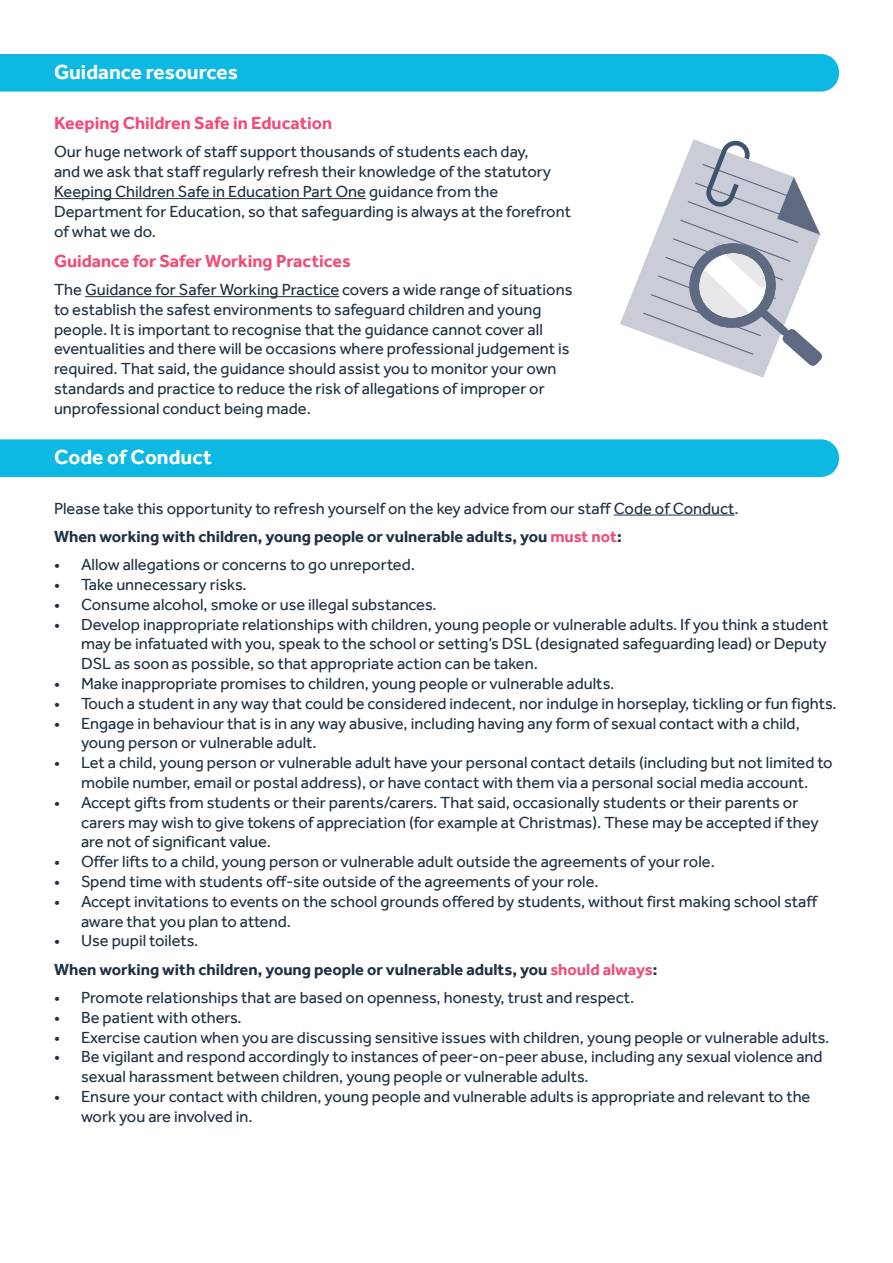
<style>
.page{position:relative;width:893px;height:1263px;background:#fff}
.page>*{position:absolute;margin:0;border:0;box-sizing:border-box;transform-origin:0 0}
.t1{font:700 21px "Effra";color:#fff}
.t2{font:700 18px "Effra";color:#f04c77}
.t3{font:16.5px/19.8px "Effra";color:#203144}
.t4{font:700 16.5px "Effra";color:#203144}
.s1{color:#f04c77}
</style>
<div class="page">
<div style="left:0;top:54px;width:839px;height:38px;background:#0db9e3"></div>
<hr style="left:54px;top:198px;width:312px;height:1px;background:#203144">
<hr style="left:85px;top:296px;width:254px;height:1px;background:#203144">
<div style="left:0;top:439px;width:839px;height:38px;background:#0db9e3"></div>
<hr style="left:614px;top:515px;width:121px;height:1px;background:#203144">
<svg style="left:620px;top:139px;width:148px;height:239px"></svg>
<svg style="left:643px;top:141px;width:179px;height:225px"></svg>
<p class="t1" style="left:54px;top:59px;width:185px">Guidance resources</p>
<p class="t2" style="left:54px;top:112px;width:280px">Keeping Children Safe in Education</p>
<p class="t3" style="left:54px;top:142px;width:519px">Our huge network of staff support thousands of students each day,<br>and we ask that staff regularly refresh their knowledge of the statutory Keeping Children Safe in Education Part One guidance from the Department for Education, so that safeguarding is always at the forefront of what we do.</p>
<p class="t2" style="left:54px;top:250px;width:298px">Guidance for Safer Working Practices</p>
<p class="t3" style="left:54px;top:279px;width:520px">The Guidance for Safer Working Practice covers a wide range of situations to establish the safest environments to safeguard children and young people. It is important to recognise that the guidance cannot cover all eventualities and there will be occasions where professional judgement is required. That said, the guidance should assist you to monitor your own standards and practice to reduce the risk of allegations of improper or unprofessional conduct being made.</p>
<p class="t1" style="left:54px;top:445px;width:159px">Code of Conduct</p>
<p class="t3" style="left:54px;top:498px;width:686px">Please take this opportunity to refresh yourself on the key advice from our staff Code of Conduct.</p>
<p class="t4" style="left:54px;top:526px;width:569px">When working with children, young people or vulnerable adults, you <span class="s1">must not</span>:</p>
<p class="t3" style="left:54px;top:554px;width:363px">• Allow allegations or concerns to go unreported.</p>
<p class="t3" style="left:54px;top:574px;width:194px">• Take unnecessary risks.</p>
<p class="t3" style="left:54px;top:594px;width:384px">• Consume alcohol, smoke or use illegal substances.</p>
<p class="t3" style="left:81px;top:614px;width:749px;text-align:justify;text-indent:-27px">• Develop inappropriate relationships with children, young people or vulnerable adults. If you think a student may be infatuated with you, speak to the school or setting’s DSL (designated safeguarding lead) or Deputy DSL as soon as possible, so that appropriate action can be taken.</p>
<p class="t3" style="left:54px;top:673px;width:562px">• Make inappropriate promises to children, young people or vulnerable adults.</p>
<p class="t3" style="left:54px;top:693px;width:784px">• Touch a student in any way that could be considered indecent, nor indulge in horseplay, tickling or fun fights.</p>
<p class="t3" style="left:81px;top:713px;width:720px;text-indent:-27px">• Engage in behaviour that is in any way abusive, including having any form of sexual contact with a child, young person or vulnerable adult.</p>
<p class="t3" style="left:54px;top:752px;width:780px;text-align:center">• Let a child, young person or vulnerable adult have your personal contact details (including but not limited to mobile number, email or postal address), or have contact with them via a personal social media account.</p>
<p class="t3" style="left:81px;top:792px;width:739px;text-indent:-27px">• Accept gifts from students or their parents/carers. That said, occasionally students or their parents or carers may wish to give tokens of appreciation (for example at Christmas). These may be accepted if they are not of significant value.</p>
<p class="t3" style="left:54px;top:851px;width:662px">• Offer lifts to a child, young person or vulnerable adult outside the agreements of your role.</p>
<p class="t3" style="left:54px;top:871px;width:546px">• Spend time with students off-site outside of the agreements of your role.</p>
<p class="t3" style="left:81px;top:891px;width:738px;text-indent:-27px">• Accept invitations to events on the school grounds offered by students, without first making school staff aware that you plan to attend.</p>
<p class="t3" style="left:54px;top:931px;width:146px">• Use pupil toilets.</p>
<p class="t4" style="left:54px;top:959px;width:605px">When working with children, young people or vulnerable adults, you <span class="s1">should always</span>:</p>
<p class="t3" style="left:54px;top:987px;width:582px">• Promote relationships that are based on openness, honesty, trust and respect.</p>
<p class="t3" style="left:54px;top:1007px;width:189px">• Be patient with others.</p>
<p class="t3" style="left:54px;top:1027px;width:777px">• Exercise caution when you are discussing sensitive issues with children, young people or vulnerable adults.</p>
<p class="t3" style="left:81px;top:1047px;width:743px;text-indent:-27px">• Be vigilant and respond accordingly to instances of peer-on-peer abuse, including any sexual violence and sexual harassment between children, young people or vulnerable adults.</p>
<p class="t3" style="left:81px;top:1086px;width:731px;text-indent:-27px">• Ensure your contact with children, young people and vulnerable adults is appropriate and relevant to the work you are involved in.</p>
</div>
